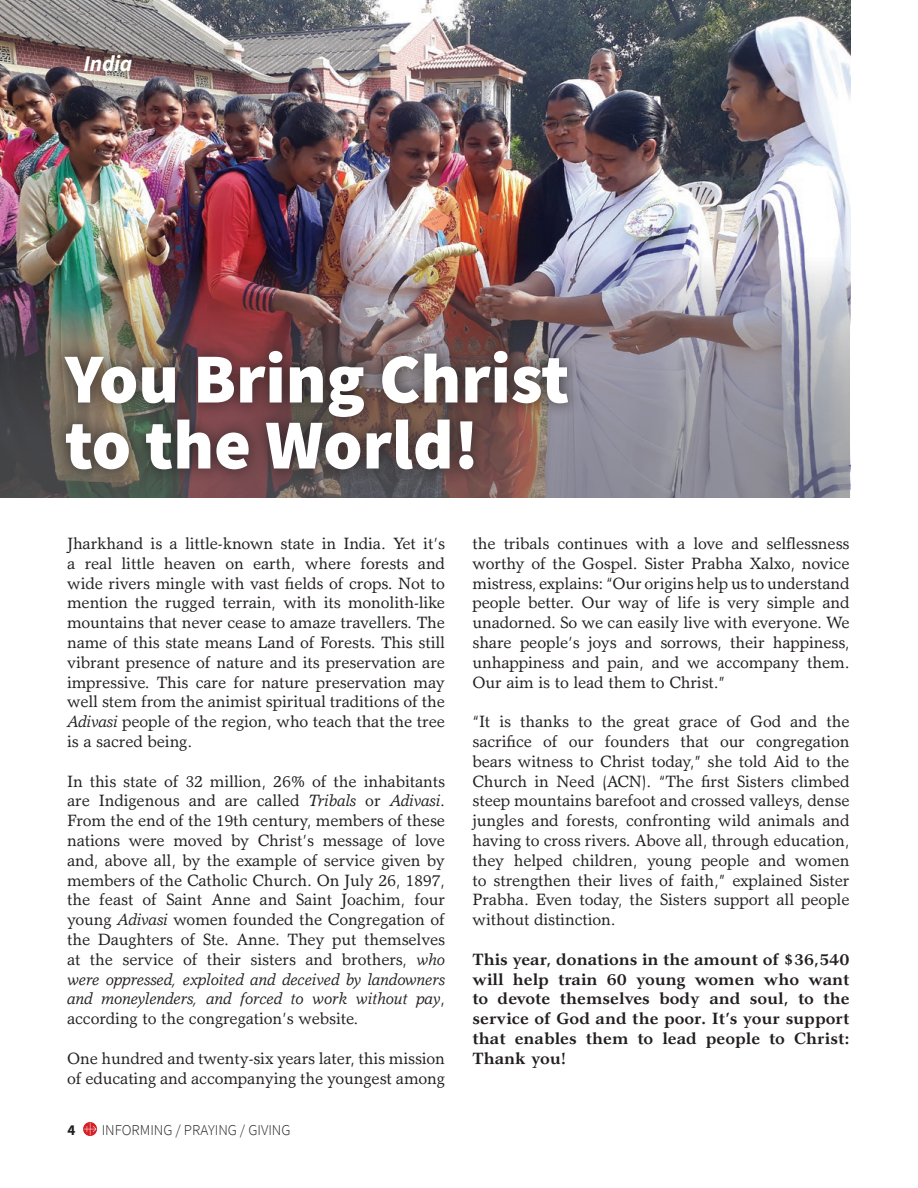
<style>
.page{position:relative;width:918px;height:1188px;background:#fff}
.page>*{position:absolute;margin:0;border:0;box-sizing:border-box;transform-origin:0 0}
.t1{font:900 70.35px/66px "Source Sans Pro";color:#fff}
.t2{font:italic 700 22.5px "Source Sans Pro";letter-spacing:-.01em;color:#fff}
.t3{font:16.5px/19.8px "Garth Graphic Std";letter-spacing:-.01em;color:#231f20;text-align:justify}
.t4{font:700 16.5px/19.8px "Garth Graphic";color:#231f20;text-align:justify}
.t5{font:300 15px "Source Sans Pro";color:#231f20}
.t6{font:700 15px "Source Sans Pro";color:#231f20}
.s1{font-family:"Garth Graphic";font-style:italic}
</style>
<div class="page">
<img style="left:0;top:0;width:850px;height:257px">
<img style="left:0;top:257px;width:850px;height:241px">
<div style="left:50px;top:336px;width:533px;height:149px;background:#231f20;opacity:.75"></div>
<svg style="left:83px;top:1122px;width:14px;height:14px"></svg>
<svg style="left:84px;top:1123px;width:12px;height:12px"></svg>
<p class="t2" style="left:83px;top:49px;width:50px">India</p>
<p class="t1" style="left:65px;top:345px;width:506px">You Bring Christ to the World!</p>
<p class="t3" style="left:67px;top:534px;width:380px">Jharkhand is a little-known state in India. Yet it’s a real little heaven on earth, where forests and wide rivers mingle with vast fields of crops. Not to mention the rugged terrain, with its monolith-like mountains that never cease to amaze travellers. The name of this state means Land of Forests. This still vibrant presence of nature and its preservation are impressive. This care for nature preservation may well stem from the animist spiritual traditions of the <span class="s1">Adivasi</span> people of the region, who teach that the tree is a sacred being.</p>
<p class="t3" style="left:67px;top:771px;width:380px">In this state of 32 million, 26% of the inhabitants are Indigenous and are called <span class="s1">Tribals</span> or <span class="s1">Adivasi</span>.<br>From the end of the 19th century, members of these nations were moved by Christ’s message of love and, above all, by the example of service given by members of the Catholic Church. On July 26, 1897, the feast of Saint Anne and Saint Joachim, four young <span class="s1">Adivasi</span> women founded the Congregation of the Daughters of Ste. Anne. They put themselves at the service of their sisters and brothers, <span class="s1">who were oppressed, exploited and deceived by landowners and moneylenders, and forced to work without pay</span>, according to the congregation’s website.</p>
<p class="t3" style="left:67px;top:1048px;width:379px">One hundred and twenty-six years later, this mission of educating and accompanying the youngest among</p>
<p class="t6" style="left:68px;top:1120px;width:9px">4</p>
<p class="t5" style="left:102px;top:1121px;width:190px">INFORMING / PRAYING / GIVING</p>
<p class="t3" style="left:472px;top:534px;width:379px">the tribals continues with a love and selflessness worthy of the Gospel. Sister Prabha Xalxo, novice mistress, explains: “Our origins help us to understand people better. Our way of life is very simple and unadorned. So we can easily live with everyone. We share people’s joys and sorrows, their happiness, unhappiness and pain, and we accompany them.<br>Our aim is to lead them to Christ.”</p>
<p class="t3" style="left:472px;top:712px;width:379px">“It is thanks to the great grace of God and the sacrifice of our founders that our congregation bears witness to Christ today,” she told Aid to the Church in Need (ACN). “The first Sisters climbed steep mountains barefoot and crossed valleys, dense jungles and forests, confronting wild animals and having to cross rivers. Above all, through education, they helped children, young people and women to strengthen their lives of faith,” explained Sister Prabha. Even today, the Sisters support all people without distinction.</p>
<p class="t4" style="left:472px;top:949px;width:379px">This year, donations in the amount of $36,540 will help train 60 young women who want to devote themselves body and soul, to the service of God and the poor. It’s your support that enables them to lead people to Christ:<br>Thank you!</p>
</div>
